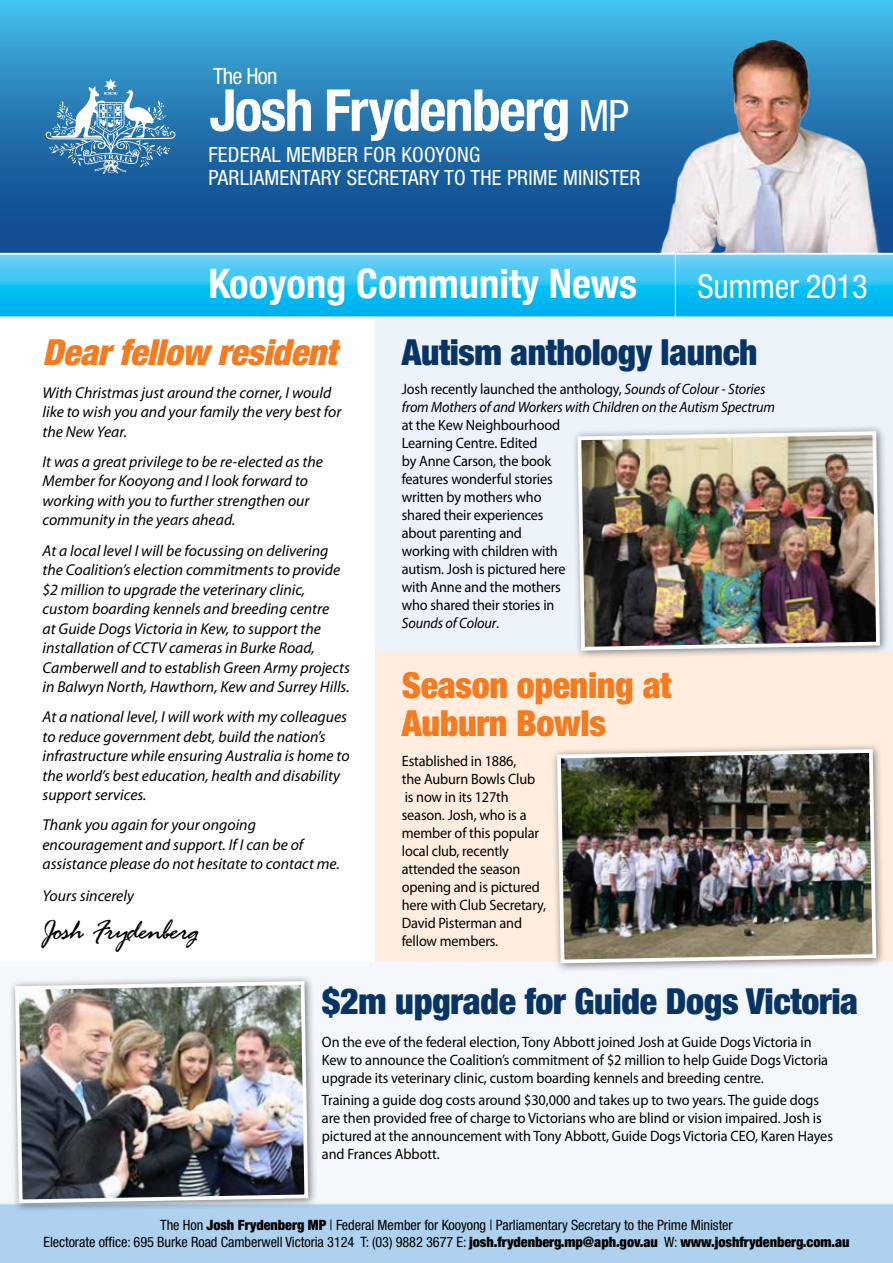
<style>
.page{position:relative;width:893px;height:1263px;background:#fff}
.page>*{position:absolute;margin:0;border:0;box-sizing:border-box;transform-origin:0 0}
.t1{font:700 condensed 57.9px "Helvetica Neue";letter-spacing:-.03em;color:#fff}
.t2{font:700 condensed 40.5px "Helvetica Neue";color:#fff}
.t3{font:900 condensed 36px "Helvetica Neue";letter-spacing:-.01em;color:#073464}
.t4{font:900 condensed 36px/37.5px "Helvetica Neue";letter-spacing:-.01em;color:#f47b20}
.t5{font:italic 900 condensed 36px "Helvetica Neue";letter-spacing:-.01em;color:#f47b20}
.t6{font:condensed 33px "Helvetica Neue";letter-spacing:-.01em;color:#fff}
.t7{font:30px "Rage Italic Plain";color:#000}
.t8{font:condensed 22.5px "Helvetica Neue";color:#fff}
.t9{font:condensed 21px "Helvetica Neue";letter-spacing:.01em;color:#fff}
.t10{font:italic 15.75px/19.5px "Myriad Pro";color:#000}
.t11{font:15px/18px "Myriad Pro";letter-spacing:-.01em;color:#000;scale:.95 1}
.t12{font:italic 15px/18px "Myriad Pro";letter-spacing:-.01em;color:#000;scale:.95 1}
.t13{font:condensed 14.25px/17.2px "Helvetica Neue";letter-spacing:-.005em;color:#000;text-align:center}
.s1{font-weight:400;font-size:43.5px}
.s2{font-style:normal}
.s3{font-style:italic}
.s4{font-weight:900}
</style>
<div class="page">
<svg style="left:0;top:0;width:893px;height:253px;background:#267cb5"></svg>
<img style="left:652px;top:14px;width:241px;height:239px">
<div style="left:376px;top:651px;width:517px;height:311px;background:#ffeee0"></div>
<div style="left:376px;top:308px;width:517px;height:343px;background:#ecf3fb"></div>
<div style="left:0;top:962px;width:893px;height:301px;background:#f4f8fc"></div>
<div style="left:0;top:1203px;width:893px;height:60px;background:#add1ef"></div>
<div style="left:8px;top:974px;width:310px;height:238px;background:#000;opacity:.5"></div>
<img style="left:13px;top:979px;width:297px;height:226px">
<div style="left:571px;top:424px;width:318px;height:236px;background:#000;opacity:.5"></div>
<img style="left:576px;top:429px;width:306px;height:223px">
<svg style="left:0;top:254px;width:893px;height:63px;background:#2cc2f3"></svg>
<svg style="left:46px;top:79px;width:130px;height:95px;background:#5694c0"></svg>
<div style="left:550px;top:742px;width:336px;height:231px;background:#000;opacity:.5"></div>
<img style="left:555px;top:747px;width:323px;height:218px">
<h3 class="t8" style="left:213px;top:63px;width:66px">The Hon</h3>
<h1 class="t1" style="left:209px;top:62px;width:421px">Josh Frydenberg <span class="s1">MP</span></h1>
<h3 class="t9" style="left:208px;top:143px;width:105px">Federal Member</h3>
<h3 class="t9" style="left:364px;top:143px;width:118px">for KOOYONG</h3>
<h3 class="t9" style="left:208px;top:165px;width:69px">Parliament</h3>
<h3 class="t9" style="left:310px;top:165px;width:59px">ary Secret</h3>
<h3 class="t9" style="left:408px;top:165px;width:74px">ary to the</h3>
<h3 class="t9" style="left:507px;top:165px;width:104px">Prime Minister</h3>
<h2 class="t2" style="left:208px;top:249px;width:430px">Kooyong Community News</h2>
<h3 class="t6" style="left:697px;top:267px;width:172px">Summer 2013</h3>
<h3 class="t5" style="left:43px;top:330px;width:296px">Dear fellow resident</h3>
<p class="t10" style="left:43px;top:382px;width:300px">With Christmas just around the corner, I would like to wish you and your family the very best for the New Year.</p>
<p class="t10" style="left:43px;top:452px;width:282px">It was a great privilege to be re-elected as the Member for Kooyong and I look forward to working with you to further strengthen our community in the years ahead.</p>
<p class="t10" style="left:43px;top:540px;width:309px">At a local level I will be focussing on delivering the Coalition’s election commitments to provide $2 million to upgrade the veterinary clinic, custom boarding kennels and breeding centre<br>at Guide Dogs Victoria in Kew, to support the installation of CCTV cameras in Burke Road, Camberwell and to establish Green Army projects in Balwyn North, Hawthorn, Kew and Surrey Hills.</p>
<p class="t10" style="left:43px;top:707px;width:309px">At a national level, I will work with my colleagues to reduce government debt, build the nation’s infrastructure while ensuring Australia is home to the world’s best education, health and disability support services.</p>
<p class="t10" style="left:43px;top:815px;width:299px">Thank you again for your ongoing encouragement and support. If I can be of assistance please do not hesitate to contact me.</p>
<p class="t10" style="left:43px;top:886px;width:93px">Yours sincerely</p>
<h3 class="t7" style="left:43px;top:912px;width:157px">Josh Frydenberg</h3>
<h3 class="t3" style="left:402px;top:330px;width:357px">Autism anthology launch</h3>
<p class="t12" style="left:402px;top:379px;width:394px"><span class="s2">Josh recently launched the anthology,</span> Sounds of Colour - Stories from Mothers of and Workers with Children on the Autism Spectrum</p>
<p class="t11" style="left:402px;top:416px;width:174px">at the Kew Neighbourhood<br>Learning Centre. Edited<br>by Anne Carson, the book features wonderful stories written by mothers who shared their experiences about parenting and working with children with autism. Josh is pictured here with Anne and the mothers who shared their stories in<br><span class="s3">Sounds of Colour</span>.</p>
<h3 class="t4" style="left:402px;top:666px;width:271px">Season opening at<br>Auburn Bowls</h3>
<p class="t11" style="left:402px;top:752px;width:153px">Established in 1886,<br>the Auburn Bowls Club is now in its 127th season. Josh, who is a member of this popular local club, recently attended the season opening and is pictured here with Club Secretary,<br>David Pisterman and fellow members.</p>
<h3 class="t3" style="left:322px;top:979px;width:538px">$2m upgrade for Guide Dogs Victoria</h3>
<p class="t11" style="left:322px;top:1033px;width:534px">On the eve of the federal election, Tony Abbott joined Josh at Guide Dogs Victoria in<br>Kew to announce the Coalition’s commitment of $2 million to help Guide Dogs Victoria upgrade its veterinary clinic, custom boarding kennels and breeding centre.</p>
<p class="t11" style="left:322px;top:1091px;width:539px">Training a guide dog costs around $30,000 and takes up to two years. The guide dogs are then provided free of charge to Victorians who are blind or vision impaired. Josh is pictured at the announcement with Tony Abbott, Guide Dogs Victoria CEO, Karen Hayes and Frances Abbott.</p>
<p class="t13" style="left:43px;top:1216px;width:807px">The Hon <span class="s4">Josh Frydenberg MP</span> | Federal Member for Kooyong | Parliamentary Secretary to the Prime Minister<br>Electorate office: 695 Burke Road Camberwell Victoria 3124 T: (03) 9882 3677 E: <span class="s4">josh.frydenberg.mp@aph.gov.au</span> W: <span class="s4">www.joshfrydenberg.com.au</span></p>
</div>
